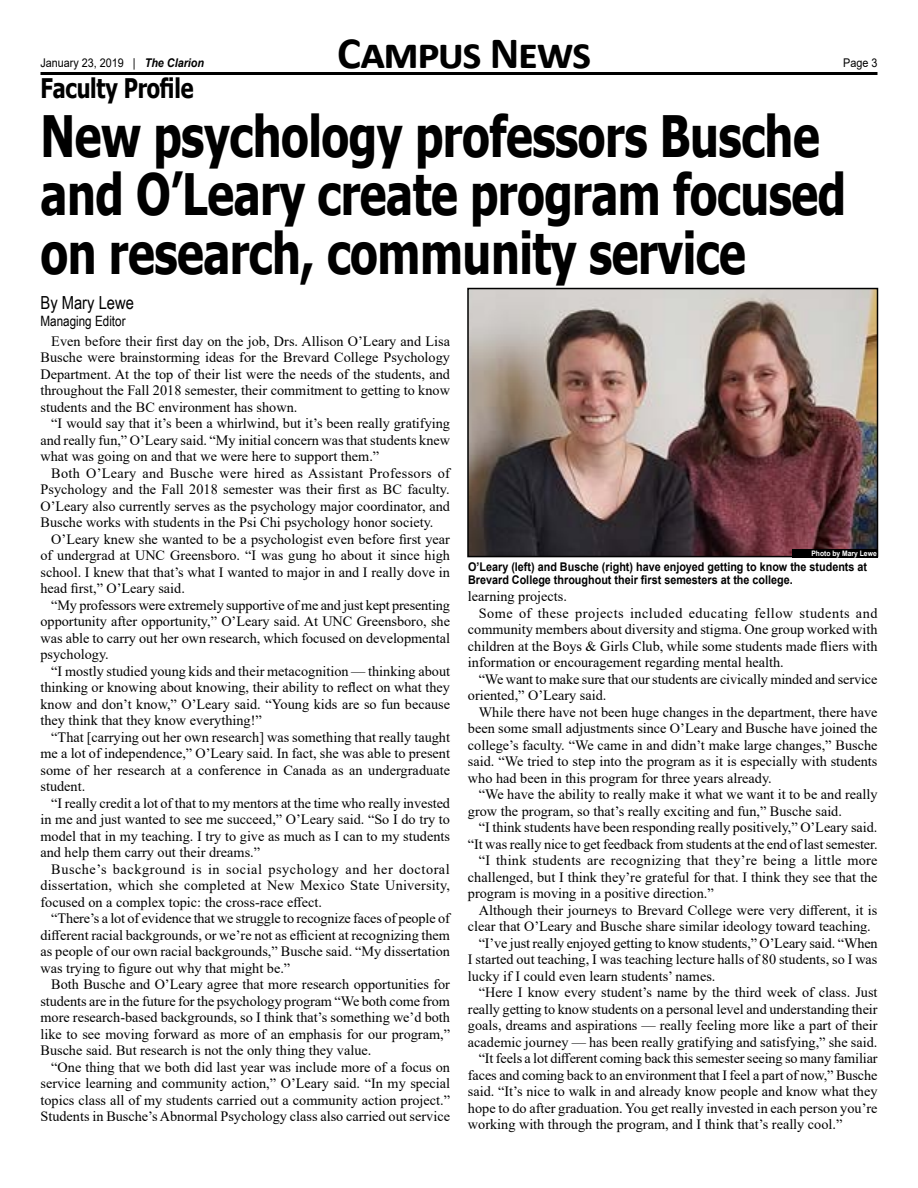
<style>
.page{position:relative;width:918px;height:1188px;background:#fff}
.page>*{position:absolute;margin:0;border:0;box-sizing:border-box;transform-origin:0 0}
.t1{font:700 57px/58.5px "Tahoma";letter-spacing:-.01em;color:#000;scale:.79 1}
.t2{font:700 45px "Calibri";letter-spacing:-.03em;color:#000}
.t3{font:700 27px "Tahoma";letter-spacing:-.01em;color:#000;scale:.8 1}
.t4{font:18px "Arial Narrow";color:#000}
.t5{font:14.25px/16.5px "Times New Roman";color:#000;text-align:justify}
.t6{font:14.25px "Times New Roman";letter-spacing:.02em;color:#000}
.t7{font:14.25px "Times New Roman";letter-spacing:.035em;color:#000}
.t8{font:14.25px "Arial Narrow";color:#000}
.t9{font:700 12px/13.5px "Arial";color:#000;scale:.9 1}
.t10{font:12px "Arial";color:#000;scale:.9 1}
.t11{font:700 7.5px "Arial";color:#fff;scale:.9 1}
.s1{font-weight:700;font-style:italic}
</style>
<div class="page">
<hr style="left:40px;top:72px;width:838px;height:3px;background:#000">
<img style="left:470px;top:291px;width:405px;height:263px">
<div style="left:467px;top:288px;width:411px;height:269px;border:2px solid #000"></div>
<div style="left:793px;top:549px;width:85px;height:8px;background:#000"></div>
<h2 class="t2" style="left:337px;top:21px;width:256px">Campus News</h2>
<p class="t10" style="left:40px;top:55px;width:183px">January 23, 2019 | <span class="s1">The Clarion</span></p>
<p class="t10" style="left:843px;top:55px;width:40px">Page 3</p>
<h3 class="t3" style="left:40px;top:70px;width:193px">Faculty Profile</h3>
<h1 class="t1" style="left:40px;top:109px;width:1021px">New psychology professors Busche and O’Leary create program focused on research, community service</h1>
<p class="t4" style="left:40px;top:289px;width:95px">By Mary Lewe</p>
<p class="t8" style="left:40px;top:310px;width:87px">Managing Editor</p>
<p class="t5" style="left:40px;top:332px;width:411px;text-indent:11px">Even before their first day on the job, Drs. Allison O’Leary and Lisa Busche were brainstorming ideas for the Brevard College Psychology Department. At the top of their list were the needs of the students, and throughout the Fall 2018 semester, their commitment to getting to know students and the BC environment has shown.</p>
<p class="t5" style="left:40px;top:415px;width:411px;text-indent:11px">“I would say that it’s been a whirlwind, but it’s been really gratifying and really fun,” O’Leary said. “My initial concern was that students knew what was going on and that we were here to support them.”</p>
<p class="t5" style="left:40px;top:464px;width:411px;text-indent:11px">Both O’Leary and Busche were hired as Assistant Professors of Psychology and the Fall 2018 semester was their first as BC faculty.<br>O’Leary also currently serves as the psychology major coordinator, and Busche works with students in the Psi Chi psychology honor society.</p>
<p class="t5" style="left:40px;top:530px;width:411px;text-indent:11px">O’Leary knew she wanted to be a psychologist even before first year of undergrad at UNC Greensboro. “I was gung ho about it since high school. I knew that that’s what I wanted to major in and I really dove in head first,” O’Leary said.</p>
<p class="t5" style="left:40px;top:596px;width:411px;text-indent:11px">“My professors were extremely supportive of me and just kept presenting opportunity after opportunity,” O’Leary said. At UNC Greensboro, she was able to carry out her own research, which focused on developmental psychology.</p>
<p class="t5" style="left:40px;top:662px;width:411px;text-indent:11px">“I mostly studied young kids and their metacognition — thinking about thinking or knowing about knowing, their ability to reflect on what they know and don’t know,” O’Leary said. “Young kids are so fun because they think that they know everything!”</p>
<p class="t5" style="left:40px;top:728px;width:411px;text-indent:11px">“That [carrying out her own research] was something that really taught me a lot of independence,” O’Leary said. In fact, she was able to present some of her research at a conference in Canada as an undergraduate student.</p>
<p class="t5" style="left:40px;top:794px;width:411px;text-indent:11px">“I really credit a lot of that to my mentors at the time who really invested in me and just wanted to see me succeed,” O’Leary said. “So I do try to model that in my teaching. I try to give as much as I can to my students and help them carry out their dreams.”</p>
<p class="t5" style="left:40px;top:860px;width:411px;text-indent:11px">Busche’s background is in social psychology and her doctoral dissertation, which she completed at New Mexico State University, focused on a complex topic: the cross-race effect.</p>
<p class="t5" style="left:40px;top:910px;width:411px;text-indent:11px">“There’s a lot of evidence that we struggle to recognize faces of people of different racial backgrounds, or we’re not as efficient at recognizing them as people of our own racial backgrounds,” Busche said. “My dissertation was trying to figure out why that might be.”</p>
<p class="t5" style="left:40px;top:976px;width:411px;text-indent:11px">Both Busche and O’Leary agree that more research opportunities for students are in the future for the psychology program “We both come from more research-based backgrounds, so I think that’s something we’d both like to see moving forward as more of an emphasis for our program,” Busche said. But research is not the only thing they value.</p>
<p class="t5" style="left:40px;top:1058px;width:411px;text-indent:11px">“One thing that we both did last year was include more of a focus on service learning and community action,” O’Leary said. “In my special topics class all of my students carried out a community action project.” Students in Busche’s Abnormal Psychology class also carried out service</p>
<p class="t11" style="left:811px;top:548px;width:74px">Photo by Mary Lewe</p>
<p class="t9" style="left:468px;top:560px;width:445px">O’Leary (left) and Busche (right) have enjoyed getting to know the students at<br>Brevard College throughout their first semesters at the college.</p>
<p class="t5" style="left:468px;top:588px;width:100px">learning projects.</p>
<p class="t7" style="left:479px;top:603px;width:400px">Some of these projects included educating fellow students and</p>
<p class="t5" style="left:468px;top:621px;width:411px">community members about diversity and stigma. One group worked with</p>
<p class="t5" style="left:468px;top:637px;width:411px">children at the Boys &amp; Girls Club, while some students made fliers with</p>
<p class="t5" style="left:468px;top:654px;width:317px">information or encouragement regarding mental health.</p>
<p class="t5" style="left:479px;top:670px;width:400px">“We want to make sure that our students are civically minded and service</p>
<p class="t5" style="left:468px;top:687px;width:140px">oriented,” O’Leary said.</p>
<p class="t5" style="left:479px;top:703px;width:400px">While there have not been huge changes in the department, there have</p>
<p class="t5" style="left:468px;top:720px;width:411px">been some small adjustments since O’Leary and Busche have joined the</p>
<p class="t5" style="left:468px;top:736px;width:411px">college’s faculty. “We came in and didn’t make large changes,” Busche</p>
<p class="t5" style="left:468px;top:753px;width:411px">said. “We tried to step into the program as it is especially with students</p>
<p class="t5" style="left:468px;top:769px;width:305px">who had been in this program for three years already.</p>
<p class="t5" style="left:479px;top:786px;width:400px">“We have the ability to really make it what we want it to be and really</p>
<p class="t5" style="left:468px;top:802px;width:375px">grow the program, so that’s really exciting and fun,” Busche said.</p>
<p class="t5" style="left:479px;top:819px;width:400px">“I think students have been responding really positively,” O’Leary said.</p>
<p class="t5" style="left:468px;top:835px;width:411px">“It was really nice to get feedback from students at the end of last semester.</p>
<p class="t6" style="left:479px;top:851px;width:400px">“I think students are recognizing that they’re being a little more</p>
<p class="t5" style="left:468px;top:868px;width:411px">challenged, but I think they’re grateful for that. I think they see that the</p>
<p class="t5" style="left:468px;top:885px;width:247px">program is moving in a positive direction.”</p>
<p class="t5" style="left:479px;top:901px;width:400px">Although their journeys to Brevard College were very different, it is</p>
<p class="t5" style="left:468px;top:918px;width:404px">clear that O’Leary and Busche share similar ideology toward teaching.</p>
<p class="t5" style="left:479px;top:934px;width:400px">“I’ve just really enjoyed getting to know students,” O’Leary said. “When</p>
<p class="t5" style="left:468px;top:951px;width:411px">I started out teaching, I was teaching lecture halls of 80 students, so I was</p>
<p class="t5" style="left:468px;top:967px;width:249px">lucky if I could even learn students’ names.</p>
<p class="t5" style="left:479px;top:984px;width:400px">“Here I know every student’s name by the third week of class. Just</p>
<p class="t5" style="left:468px;top:1000px;width:411px">really getting to know students on a personal level and understanding their</p>
<p class="t5" style="left:468px;top:1017px;width:411px">goals, dreams and aspirations — really feeling more like a part of their</p>
<p class="t5" style="left:468px;top:1033px;width:411px">academic journey — has been really gratifying and satisfying,” she said.</p>
<p class="t5" style="left:479px;top:1050px;width:400px">“It feels a lot different coming back this semester seeing so many familiar</p>
<p class="t5" style="left:468px;top:1066px;width:411px">faces and coming back to an environment that I feel a part of now,” Busche</p>
<p class="t5" style="left:468px;top:1083px;width:411px">said. “It’s nice to walk in and already know people and know what they</p>
<p class="t5" style="left:468px;top:1099px;width:411px">hope to do after graduation. You get really invested in each person you’re</p>
<p class="t5" style="left:468px;top:1116px;width:376px">working with through the program, and I think that’s really cool.”</p>
</div>
